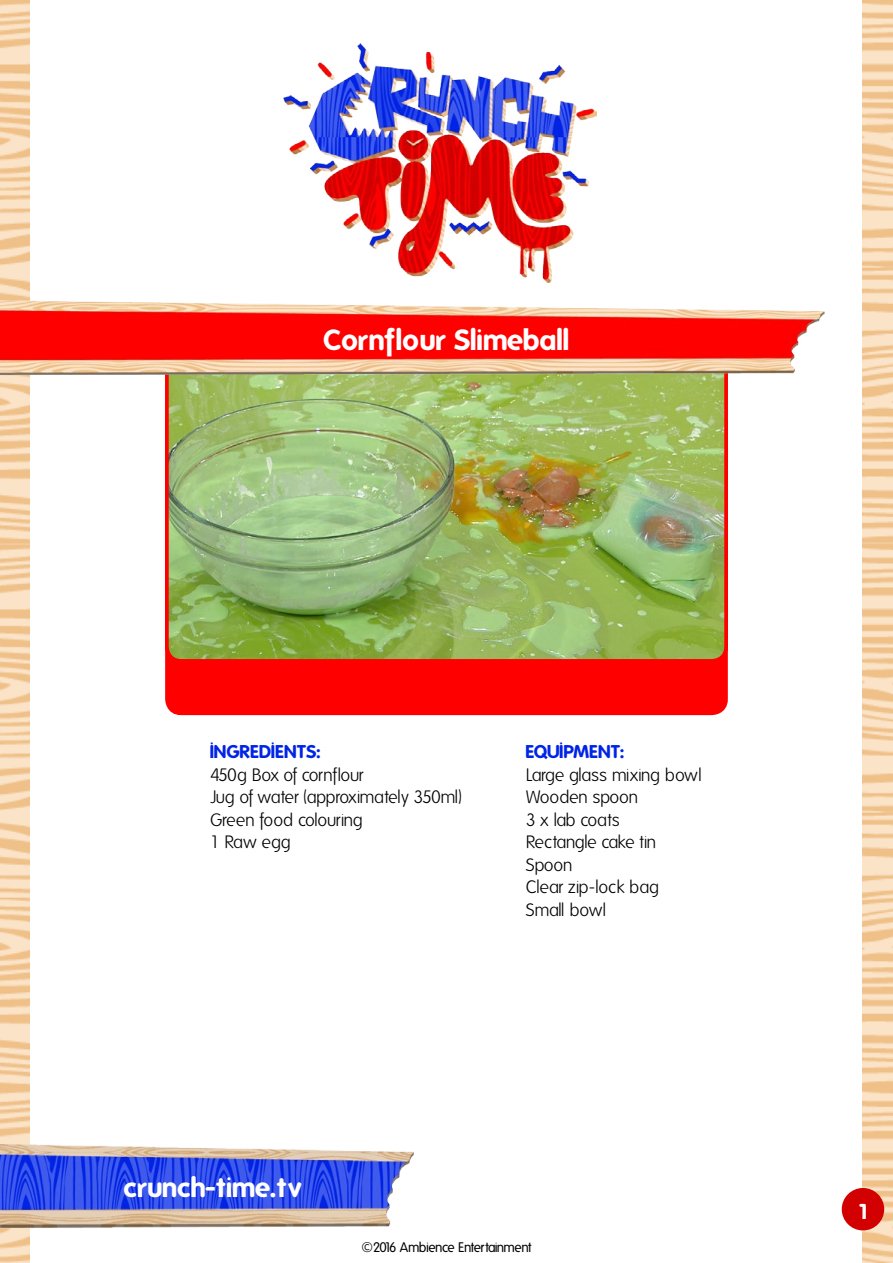
<style>
.page{position:relative;width:893px;height:1263px;background:#fff}
.page>*{position:absolute;margin:0;border:0;box-sizing:border-box;transform-origin:0 0}
.t1{font:700 28.5px "Folks";color:#fff}
.t2{font:700 27px "Folks";color:#fff}
.t3{font:700 21px "Folks";color:#fff}
.t4{font:300 18px "Folks";letter-spacing:-.035em;color:#000}
.t5{font:300 18px "Folks";letter-spacing:-.055em;color:#000}
.t6{font:700 18px "Folks";color:#0024e6}
.t7{font:700 18px "Folks";letter-spacing:-.03em;color:#0024e6}
.t8{font:300 18px "Folks";letter-spacing:-.015em;color:#000}
.t9{font:13.5px "Folks";letter-spacing:-.045em;color:#000}
</style>
<div class="page">
<img style="left:0;top:1px;width:29px;height:1262px">
<img style="left:863px;top:0;width:30px;height:1262px">
<div style="left:165px;top:664px;width:563px;height:52px;background:#f00"></div>
<img style="left:0;top:1139px;width:414px;height:89px">
<img style="left:283px;top:43px;width:313px;height:239px">
<div style="left:842px;top:1188px;width:42px;height:42px;background:#d20000;border-radius:50%"></div>
<img style="left:165px;top:375px;width:563px;height:289px">
<img style="left:0;top:300px;width:893px;height:75px">
<p class="t1" style="left:324px;top:323px;width:247px">Cornflour Slimeball</p>
<p class="t6" style="left:210px;top:741px;width:112px">INGREDIENTS:</p>
<p class="t4" style="left:210px;top:765px;width:155px">450g Box of cornflour</p>
<p class="t4" style="left:210px;top:787px;width:254px">Jug of water (approximately 350ml)</p>
<p class="t4" style="left:210px;top:810px;width:154px">Green food colouring</p>
<p class="t4" style="left:210px;top:832px;width:82px">1 Raw egg</p>
<p class="t7" style="left:526px;top:741px;width:100px">EQUIPMENT:</p>
<p class="t4" style="left:526px;top:765px;width:178px">Large glass mixing bowl</p>
<p class="t4" style="left:526px;top:787px;width:114px">Wooden spoon</p>
<p class="t8" style="left:526px;top:810px;width:96px">3 x lab coats</p>
<p class="t5" style="left:526px;top:832px;width:132px">Rectangle cake tin</p>
<p class="t4" style="left:526px;top:855px;width:48px">Spoon</p>
<p class="t4" style="left:526px;top:877px;width:135px">Clear zip-lock bag</p>
<p class="t4" style="left:526px;top:900px;width:82px">Small bowl</p>
<h2 class="t2" style="left:124px;top:1171px;width:179px">crunch-time.tv</h2>
<p class="t9" style="left:362px;top:1240px;width:171px">©2016 Ambience Entertainment</p>
<p class="t3" style="left:859px;top:1199px;width:10px">1</p>
</div>
